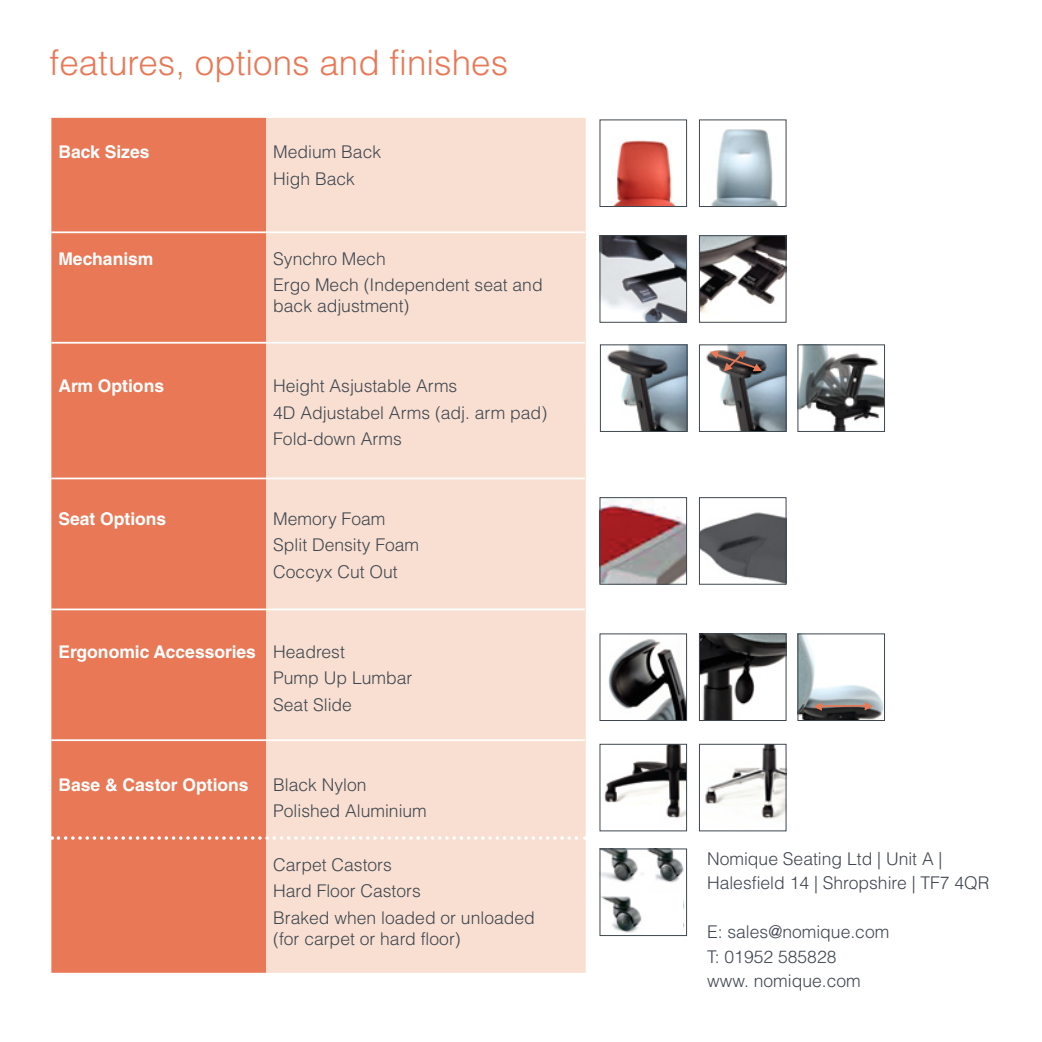
<style>
.page{position:relative;width:1042px;height:1042px;background:#fff}
.page>*{position:absolute;margin:0;border:0;box-sizing:border-box;transform-origin:0 0}
.t1{font:300 35px "Helvetica LT Std";color:#e87856}
.t2{font:300 17.5px/26.6px "Helvetica LT Std";color:#3e474f}
.t3{font:300 17.5px/24.5px "Helvetica LT Std";color:#404750}
.t4{font:700 17.5px "Helvetica LT Std";color:#fff}
.s1{color:#3e474f}
.s2{font-weight:700;color:#fff}
</style>
<div class="page">
<div style="left:51px;top:118px;width:215px;height:855px;background:#e87856"></div>
<div style="left:266px;top:118px;width:320px;height:855px;background:#f9dfd2"></div>
<hr style="left:51px;top:231px;width:534px;height:2px;background:#fff">
<hr style="left:51px;top:477px;width:534px;height:2px;background:#fff">
<hr style="left:51px;top:342px;width:534px;height:2px;background:#fff">
<hr style="left:51px;top:608px;width:534px;height:2px;background:#fff">
<hr style="left:51px;top:739px;width:534px;height:2px;background:#fff">
<svg style="left:58px;top:836px;width:528px;height:4px"></svg>
<img style="left:614px;top:140px;width:61px;height:65px">
<div style="left:600px;top:120px;width:87px;height:87px;border:1px solid #3e474f"></div>
<img style="left:602px;top:237px;width:83px;height:83px">
<div style="left:600px;top:235px;width:87px;height:87px;border:1px solid #3e474f"></div>
<img style="left:608px;top:639px;width:77px;height:80px">
<div style="left:600px;top:634px;width:87px;height:87px;border:1px solid #3e474f"></div>
<img style="left:602px;top:499px;width:83px;height:83px">
<div style="left:600px;top:497px;width:87px;height:87px;border:1px solid #3e474f"></div>
<img style="left:604px;top:746px;width:81px;height:72px">
<div style="left:600px;top:744px;width:87px;height:87px;border:1px solid #3e474f"></div>
<img style="left:602px;top:851px;width:83px;height:82px">
<div style="left:600px;top:849px;width:87px;height:87px;border:1px solid #3e474f"></div>
<img style="left:711px;top:129px;width:67px;height:76px">
<div style="left:699px;top:120px;width:87px;height:87px;border:1px solid #3e474f"></div>
<img style="left:701px;top:237px;width:83px;height:76px">
<div style="left:699px;top:235px;width:87px;height:87px;border:1px solid #3e474f"></div>
<img style="left:706px;top:347px;width:78px;height:83px">
<div style="left:699px;top:345px;width:87px;height:87px;border:1px solid #3e474f"></div>
<img style="left:607px;top:347px;width:78px;height:83px">
<div style="left:600px;top:345px;width:87px;height:87px;border:1px solid #3e474f"></div>
<img style="left:701px;top:636px;width:83px;height:83px">
<div style="left:699px;top:634px;width:87px;height:87px;border:1px solid #3e474f"></div>
<img style="left:701px;top:512px;width:83px;height:70px">
<div style="left:699px;top:497px;width:87px;height:87px;border:1px solid #3e474f"></div>
<img style="left:705px;top:746px;width:79px;height:73px">
<div style="left:699px;top:744px;width:87px;height:87px;border:1px solid #3e474f"></div>
<img style="left:800px;top:347px;width:83px;height:83px">
<div style="left:798px;top:345px;width:87px;height:87px;border:1px solid #3e474f"></div>
<img style="left:800px;top:636px;width:83px;height:83px">
<div style="left:798px;top:634px;width:87px;height:87px;border:1px solid #3e474f"></div>
<svg style="left:710px;top:350px;width:52px;height:21px"></svg>
<div style="left:647px;top:893px;width:36px;height:40px;background:#fff"></div>
<hr style="left:817px;top:705px;width:49px;height:2px;background:#e87856">
<svg style="left:864px;top:702px;width:9px;height:8px"></svg>
<svg style="left:813px;top:702px;width:9px;height:9px"></svg>
<p class="t1" style="left:50px;top:40px;width:460px">features, options and finishes</p>
<p class="t4" style="left:58px;top:142px;width:93px">Back Sizes</p>
<p class="t3" style="left:273px;top:139px;width:109px;line-height:26.6px">Medium Back<br><span class="s1">High Back</span></p>
<p class="t4" style="left:58px;top:248px;width:97px">Mechanism</p>
<p class="t2" style="left:273px;top:245px;width:271px">Synchro Mech<br>Ergo Mech (Independent seat and</p>
<p class="t2" style="left:273px;top:293px;width:138px">back adjustment)</p>
<p class="t4" style="left:58px;top:375px;width:107px">Arm Options</p>
<p class="t2" style="left:273px;top:372px;width:275px">Height Asjustable Arms<br>4D Adjustabel Arms (adj. arm pad)<br>Fold-down Arms</p>
<p class="t4" style="left:58px;top:508px;width:109px">Seat Options</p>
<p class="t2" style="left:273px;top:505px;width:147px">Memory Foam<br>Split Density Foam<br>Coccyx Cut Out</p>
<p class="t2" style="left:273px;top:638px;width:141px;text-indent:-215px"><span class="s2">Ergonomic Accessories</span> Headrest<br>Pump Up Lumbar<br>Seat Slide</p>
<p class="t4" style="left:58px;top:774px;width:192px">Base &amp; Castor Options</p>
<p class="t2" style="left:273px;top:771px;width:155px">Black Nylon<br>Polished Aluminium</p>
<p class="t2" style="left:273px;top:851px;width:263px">Carpet Castors<br>Hard Floor Castors<br>Braked when loaded or unloaded</p>
<p class="t2" style="left:273px;top:925px;width:189px">(for carpet or hard floor)</p>
<p class="t3" style="left:707px;top:846px;width:284px">Nomique Seating Ltd | Unit A |<br>Halesfield 14 | Shropshire | TF7 4QR</p>
<p class="t3" style="left:707px;top:919px;width:184px">E: sales@nomique.com<br>T: 01952 585828<br>www. nomique.com</p>
</div>
